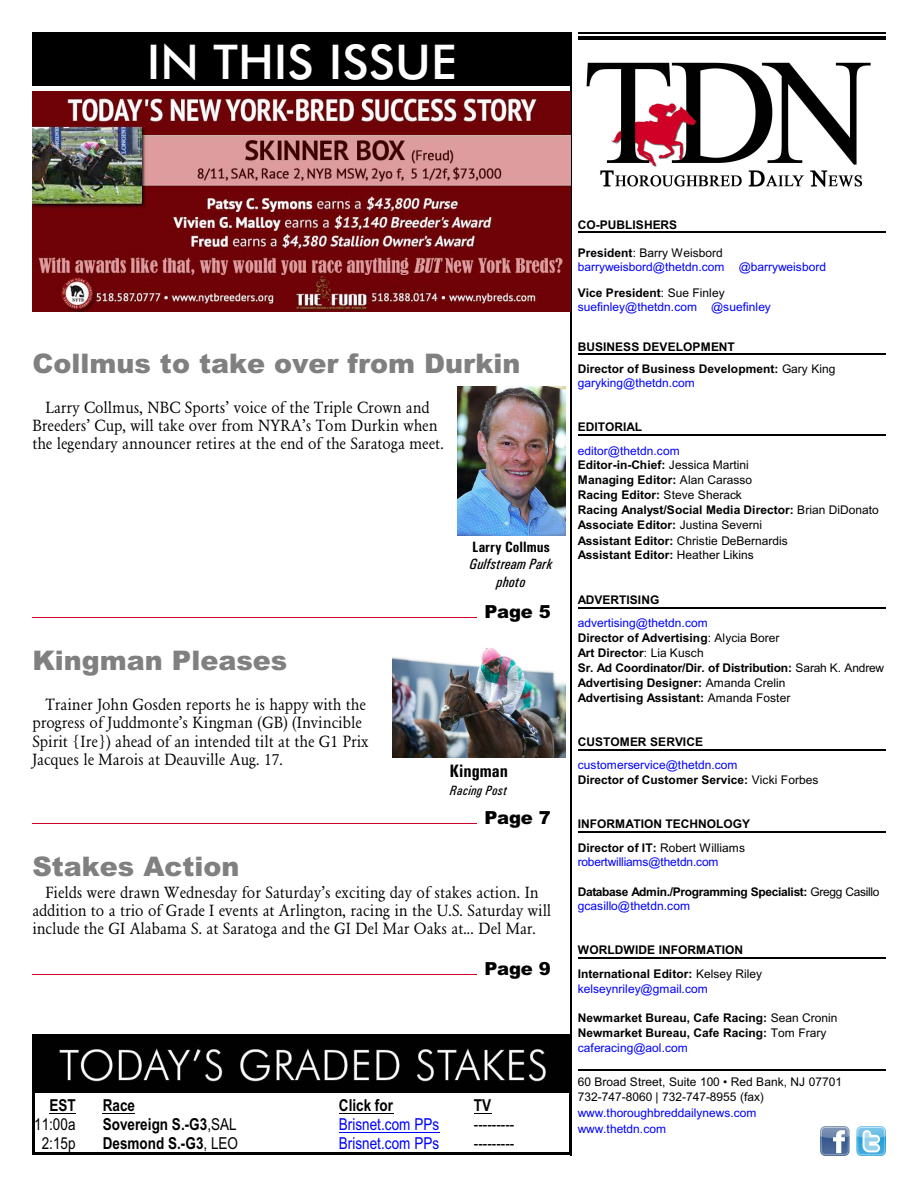
<style>
.page{position:relative;width:918px;height:1188px;background:#fff}
.page>*{position:absolute;margin:0;border:0;box-sizing:border-box;transform-origin:0 0}
.t1{font:500 48px "Futura BT";color:#fff}
.t2{font:900 27px "Arial";color:#808080}
.t3{font:900 18px "Arial";letter-spacing:-.015em;color:#000}
.t4{font:700 18px "Univers Condensed";color:#000}
.t5{font:16.5px/18.3px "Garamond Normal";color:#000}
.t6{font:700 16.5px "Arial Narrow";color:#000}
.t7{font:16.5px "Arial Narrow";color:#000}
.t8{font:16.5px "Arial Narrow";color:#00f}
.t9{font:italic 15px/17.9px "Univers Condensed";color:#000;text-align:center}
.t10{font:700 15px "Univers Condensed";color:#000}
.t11{font:italic 13.5px "Univers Condensed";letter-spacing:.02em;color:#000}
.t12{font:700 12px/15px "Arial";color:#000}
.t13{font:12px/13.2px "Arial";color:#00f}
.t14{font:700 12px/14.5px "Arial";letter-spacing:-.025em;color:#000}
.t15{font:12px/15.9px "Arial";color:#000}
.s1{font-weight:400}
.s2{font-weight:700;color:#000}
.s3{color:#000}
.s4{font-weight:400;color:#00f}
</style>
<div class="page">
<svg style="left:50px;top:1113px;width:26px;height:1px"></svg>
<hr style="left:103px;top:1113px;width:32px;height:1px;background:#000">
<hr style="left:339px;top:1113px;width:54px;height:1px;background:#000">
<svg style="left:474px;top:1113px;width:17px;height:1px"></svg>
<hr style="left:339px;top:1132px;width:100px;height:1px;background:#00f">
<hr style="left:339px;top:1152px;width:100px;height:1px;background:#00f">
<img style="left:35px;top:1037px;width:535px;height:55px">
<hr style="left:32px;top:1035px;width:3px;height:120px;background:#000">
<hr style="left:32px;top:1035px;width:540px;height:2px;background:#000">
<hr style="left:32px;top:1153px;width:540px;height:2px;background:#000">
<hr style="left:32px;top:617px;width:445px;height:1px;background:#cf0026">
<hr style="left:32px;top:823px;width:445px;height:1px;background:#cf0026">
<hr style="left:32px;top:974px;width:445px;height:1px;background:#cf0026">
<hr style="left:570px;top:32px;width:2px;height:1123px;background:#000">
<div style="left:32px;top:32px;width:539px;height:54px;background:#000"></div>
<img style="left:32px;top:92px;width:538px;height:219px">
<hr style="left:578px;top:32px;width:307px;height:2px;background:#000">
<hr style="left:578px;top:37px;width:307px;height:3px;background:#000">
<hr style="left:578px;top:231px;width:307px;height:2px;background:#000">
<hr style="left:578px;top:353px;width:307px;height:1px;background:#000">
<hr style="left:578px;top:435px;width:307px;height:1px;background:#000">
<hr style="left:578px;top:607px;width:307px;height:1px;background:#000">
<hr style="left:578px;top:749px;width:307px;height:1px;background:#000">
<hr style="left:578px;top:831px;width:307px;height:2px;background:#000">
<hr style="left:578px;top:958px;width:307px;height:1px;background:#000">
<hr style="left:578px;top:1069px;width:307px;height:1px;background:#000">
<img style="left:586px;top:62px;width:285px;height:125px">
<img style="left:821px;top:1127px;width:65px;height:29px">
<img style="left:457px;top:386px;width:108px;height:149px">
<img style="left:392px;top:647px;width:173px;height:111px">
<h1 class="t1" style="left:147px;top:42px;width:311px">IN THIS ISSUE</h1>
<h2 class="t2" style="left:32px;top:353px;width:489px">Collmus to take over from Durkin</h2>
<h3 class="t5" style="left:32px;top:399px;width:413px;text-align:center">Larry Collmus, NBC Sports’ voice of the Triple Crown and<br>Breeders’ Cup, will take over from NYRA’s Tom Durkin when the legendary announcer retires at the end of the Saratoga meet.</h3>
<p class="t10" style="left:472px;top:541px;width:79px">Larry Collmus</p>
<p class="t9" style="left:470px;top:557px;width:84px">Gulfstream Park photo</p>
<h2 class="t2" style="left:32px;top:651px;width:257px">Kingman Pleases</h2>
<h3 class="t5" style="left:32px;top:697px;width:338px;text-indent:13px">Trainer John Gosden reports he is happy with the progress of Juddmonte’s Kingman (GB) (Invincible Spirit {Ire}) ahead of an intended tilt at the G1 Prix Jacques le Marois at Deauville Aug. 17.</h3>
<h3 class="t3" style="left:485px;top:605px;width:68px">Page 5</h3>
<h3 class="t4" style="left:449px;top:765px;width:60px">Kingman</h3>
<p class="t11" style="left:450px;top:786px;width:59px">Racing Post</p>
<h3 class="t3" style="left:485px;top:811px;width:68px">Page 7</h3>
<h2 class="t2" style="left:32px;top:857px;width:209px">Stakes Action</h2>
<h3 class="t5" style="left:32px;top:885px;width:520px;text-indent:13px">Fields were drawn Wednesday for Saturday’s exciting day of stakes action. In addition to a trio of Grade I events at Arlington, racing in the U.S. Saturday will include the GI Alabama S. at Saratoga and the GI Del Mar Oaks at... Del Mar.</h3>
<h3 class="t3" style="left:485px;top:962px;width:68px">Page 9</h3>
<h3 class="t6" style="left:50px;top:1099px;width:28px">EST</h3>
<h3 class="t6" style="left:103px;top:1099px;width:34px">Race</h3>
<h3 class="t6" style="left:339px;top:1099px;width:56px">Click for</h3>
<h3 class="t6" style="left:474px;top:1099px;width:19px">TV</h3>
<h3 class="t7" style="left:34px;top:1118px;width:43px">11:00a</h3>
<h3 class="t6" style="left:103px;top:1118px;width:136px">Sovereign S.-G3<span class="s1">,SAL</span></h3>
<h3 class="t8" style="left:339px;top:1118px;width:102px">Brisnet.com PPs</h3>
<h3 class="t7" style="left:474px;top:1118px;width:42px">---------</h3>
<h3 class="t7" style="left:42px;top:1137px;width:35px">2:15p</h3>
<h3 class="t6" style="left:103px;top:1137px;width:137px">Desmond S.-G3<span class="s1">, LEO</span></h3>
<h3 class="t8" style="left:339px;top:1137px;width:102px">Brisnet.com PPs</h3>
<h3 class="t7" style="left:474px;top:1137px;width:42px">---------</h3>
<p class="t12" style="left:578px;top:219px;width:101px">CO-PUBLISHERS</p>
<p class="t13" style="left:578px;top:248px;width:250px"><span class="s2">President</span><span class="s3">: Barry Weisbord </span>barryweisbord@thetdn.com @barryweisbord</p>
<p class="t13" style="left:578px;top:287px;width:195px"><span class="s2">Vice President</span><span class="s3">: Sue Finley </span>suefinley@thetdn.com @suefinley</p>
<p class="t12" style="left:578px;top:337px;width:259px;line-height:21.5px">BUSINESS DEVELOPMENT<br>Director of Business Development: <span class="s1">Gary King</span></p>
<p class="t13" style="left:578px;top:378px;width:119px">garyking@thetdn.com</p>
<p class="t12" style="left:578px;top:420px;width:66px">EDITORIAL</p>
<p class="t12" style="left:578px;top:444px;width:302px"><span class="s4">editor@thetdn.com<br></span>Editor-in-Chief: <span class="s1">Jessica Martini<br></span>Managing Editor: <span class="s1">Alan Carasso<br></span>Racing Editor: <span class="s1">Steve Sherack<br></span>Racing Analyst/Social Media Director: <span class="s1">Brian DiDonato </span>Associate Editor: <span class="s1">Justina Severni<br></span>Assistant Editor: <span class="s1">Christie DeBernardis<br></span>Assistant Editor: <span class="s1">Heather Likins</span></p>
<p class="t12" style="left:578px;top:593px;width:83px">ADVERTISING</p>
<p class="t12" style="left:578px;top:616px;width:308px"><span class="s4">advertising@thetdn.com<br></span>Director of Advertising<span class="s1">: Alycia Borer<br></span>Art Director<span class="s1">: Lia Kusch<br></span>Sr. Ad Coordinator/Dir. of Distribution: <span class="s1">Sarah K. Andrew </span>Advertising Designer: <span class="s1">Amanda Crelin<br></span>Advertising Assistant: <span class="s1">Amanda Foster</span></p>
<p class="t12" style="left:578px;top:735px;width:127px">CUSTOMER SERVICE</p>
<p class="t13" style="left:578px;top:759px;width:242px;line-height:14.7px">customerservice@thetdn.com<br><span class="s2">Director of Customer Service:</span> <span class="s3">Vicki Forbes</span></p>
<p class="t12" style="left:578px;top:813px;width:174px;line-height:23.5px">INFORMATION TECHNOLOGY<br>Director of IT: <span class="s1">Robert Williams</span></p>
<p class="t13" style="left:578px;top:857px;width:142px">robertwilliams@thetdn.com</p>
<p class="t14" style="left:578px;top:885px;width:303px">Database Admin./Programming Specialist: <span class="s1">Gregg Casillo </span><span class="s4">gcasillo@thetdn.com</span></p>
<p class="t12" style="left:578px;top:939px;width:186px;line-height:23.5px">WORLDWIDE INFORMATION<br>International Editor: <span class="s1">Kelsey Riley</span></p>
<p class="t13" style="left:578px;top:983px;width:131px">kelseynriley@gmail.com</p>
<p class="t12" style="left:578px;top:1011px;width:261px">Newmarket Bureau, Cafe Racing: <span class="s1">Sean Cronin<br></span>Newmarket Bureau, Cafe Racing: <span class="s1">Tom Frary </span><span class="s4">caferacing@aol.com</span></p>
<p class="t15" style="left:578px;top:1075px;width:266px">60 Broad Street, Suite 100 • Red Bank, NJ 07701<br>732-747-8060 | 732-747-8955 (fax)</p>
<p class="t13" style="left:578px;top:1106px;width:180px;line-height:15.9px">www.thoroughbreddailynews.com www.thetdn.com</p>
</div>
